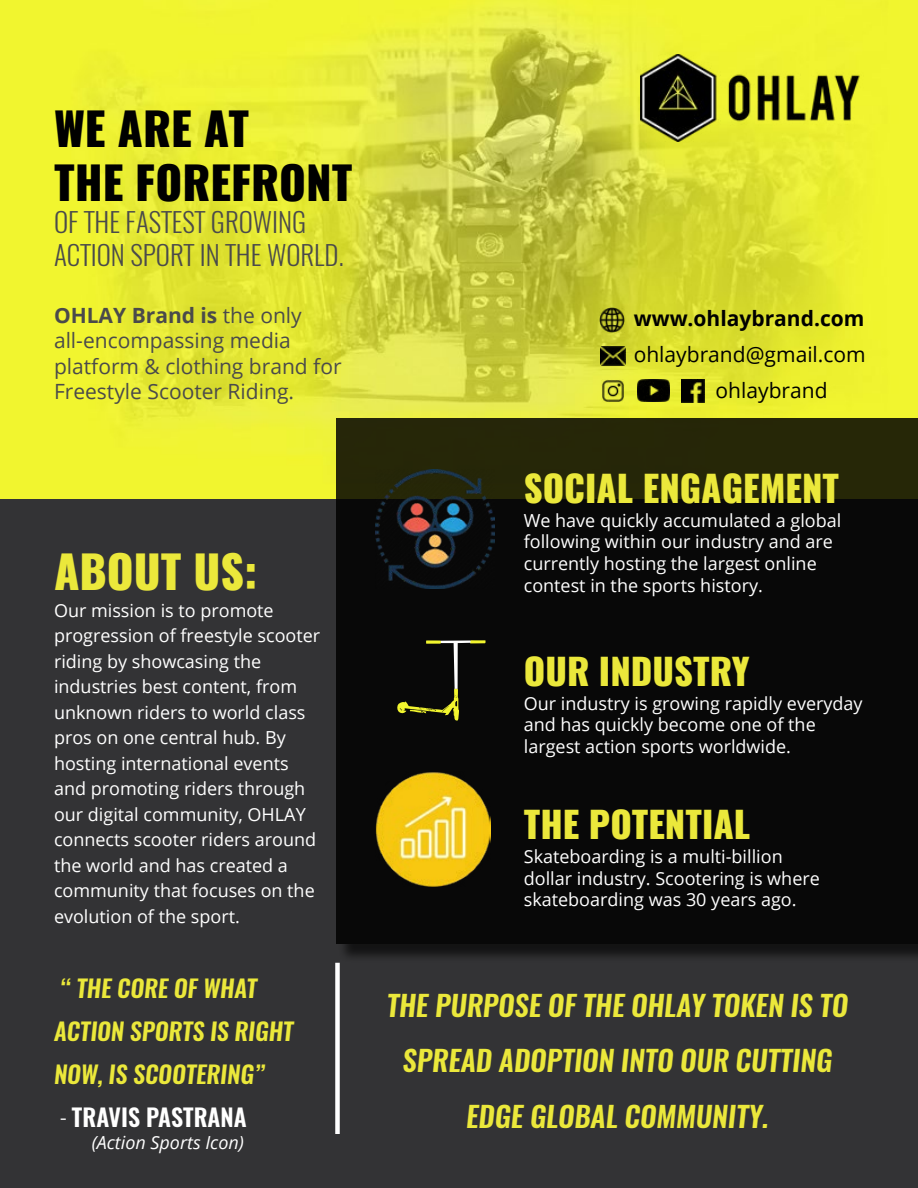
<style>
.page{position:relative;width:918px;height:1188px;background:#fff}
.page>*{position:absolute;margin:0;border:0;box-sizing:border-box;transform-origin:0 0}
.t1{font:800 45px/54px "Oswald";color:#000}
.t2{font:800 45px "Oswald";color:#ebe83b}
.t3{font:800 36px "Oswald";color:#ebe83b}
.t4{font:italic 600 28.5px/55.5px "Oswald";color:#ebe83b;text-align:center}
.t5{font:300 27px/32.4px "Oswald";color:#4a4a4b}
.t6{font:italic 600 24px/43px "Oswald";color:#ebe83b}
.t7{font:600 24px "Oswald";color:#fff}
.t8{font:21px/25.2px "Open Sans";color:#4a4a4b}
.t9{font:21px/36px "Open Sans";color:#000}
.t10{font:700 21px "Open Sans";color:#000}
.t11{font:18px/25.5px "Open Sans";color:#fff}
.t12{font:italic 18px "Open Sans";color:#fff}
.s1{font-weight:700}
.s2{font-weight:300}
</style>
<div class="page">
<img style="left:0;top:0;width:918px;height:498px">
<div style="left:0;top:500px;width:918px;height:688px;background:#333335"></div>
<div style="left:338px;top:420px;width:580px;height:543px;background:#000;opacity:.75"></div>
<svg style="left:336px;top:419px;width:582px;height:525px;background:#0c0c07"></svg>
<img style="left:640px;top:54px;width:224px;height:87px">
<div style="left:335px;top:963px;width:5px;height:171px;background:#fff"></div>
<img style="left:375px;top:771px;width:116px;height:115px">
<svg style="left:397px;top:640px;width:89px;height:81px;background:#202012"></svg>
<img style="left:375px;top:469px;width:119px;height:120px">
<img style="left:601px;top:347px;width:24px;height:18px">
<img style="left:637px;top:379px;width:32px;height:23px">
<img style="left:599px;top:307px;width:26px;height:25px">
<img style="left:601px;top:379px;width:24px;height:24px">
<img style="left:682px;top:380px;width:23px;height:23px">
<h1 class="t1" style="left:54px;top:103px;width:300px">WE ARE AT<br>THE FOREFRONT</h1>
<h3 class="t5" style="left:54px;top:206px;width:291px">OF THE FASTEST GROWING<br>ACTION SPORT IN THE WORLD.</h3>
<p class="t8" style="left:54px;top:302px;width:289px"><span class="s1">OHLAY Brand is</span> the only all-encompassing media platform &amp; clothing brand for<br>Freestyle Scooter Riding.</p>
<h1 class="t2" style="left:54px;top:540px;width:205px">ABOUT US:</h1>
<p class="t11" style="left:54px;top:597px;width:268px">Our mission is to promote progression of freestyle scooter riding by showcasing the industries best content, from unknown riders to world class pros on one central hub. By hosting international events and promoting riders through our digital community, OHLAY connects scooter riders around the world and has created a community that focuses on the evolution of the sport.</p>
<h3 class="t6" style="left:54px;top:968px;width:241px">“ THE CORE OF WHAT<br>ACTION SPORTS IS RIGHT<br>NOW, IS SCOOTERING”</h3>
<h3 class="t7" style="left:60px;top:1101px;width:188px"><span class="s2">-</span> TRAVIS PASTRANA</h3>
<p class="t12" style="left:92px;top:1130px;width:154px">(Action Sports Icon)</p>
<p class="t10" style="left:634px;top:303px;width:232px">www.ohlaybrand.com</p>
<p class="t9" style="left:716px;top:336px;width:152px;text-indent:-82px">ohlaybrand@gmail.com ohlaybrand</p>
<h2 class="t3" style="left:524px;top:463px;width:317px">SOCIAL ENGAGEMENT</h2>
<p class="t11" style="left:524px;top:509px;width:319px;line-height:21.6px">We have quickly accumulated a global following within our industry and are currently hosting the largest online contest in the sports history.</p>
<h2 class="t3" style="left:524px;top:646px;width:228px">OUR INDUSTRY</h2>
<p class="t11" style="left:524px;top:692px;width:340px;line-height:21.6px">Our industry is growing rapidly everyday and has quickly become one of the largest action sports worldwide.</p>
<h2 class="t3" style="left:524px;top:799px;width:228px">THE POTENTIAL</h2>
<p class="t11" style="left:524px;top:845px;width:298px;line-height:21.6px">Skateboarding is a multi-billion dollar industry. Scootering is where skateboarding was 30 years ago.</p>
<h3 class="t4" style="left:387px;top:978px;width:463px">THE PURPOSE OF THE OHLAY TOKEN IS TO<br>SPREAD ADOPTION INTO OUR CUTTING<br>EDGE GLOBAL COMMUNITY.</h3>
</div>
